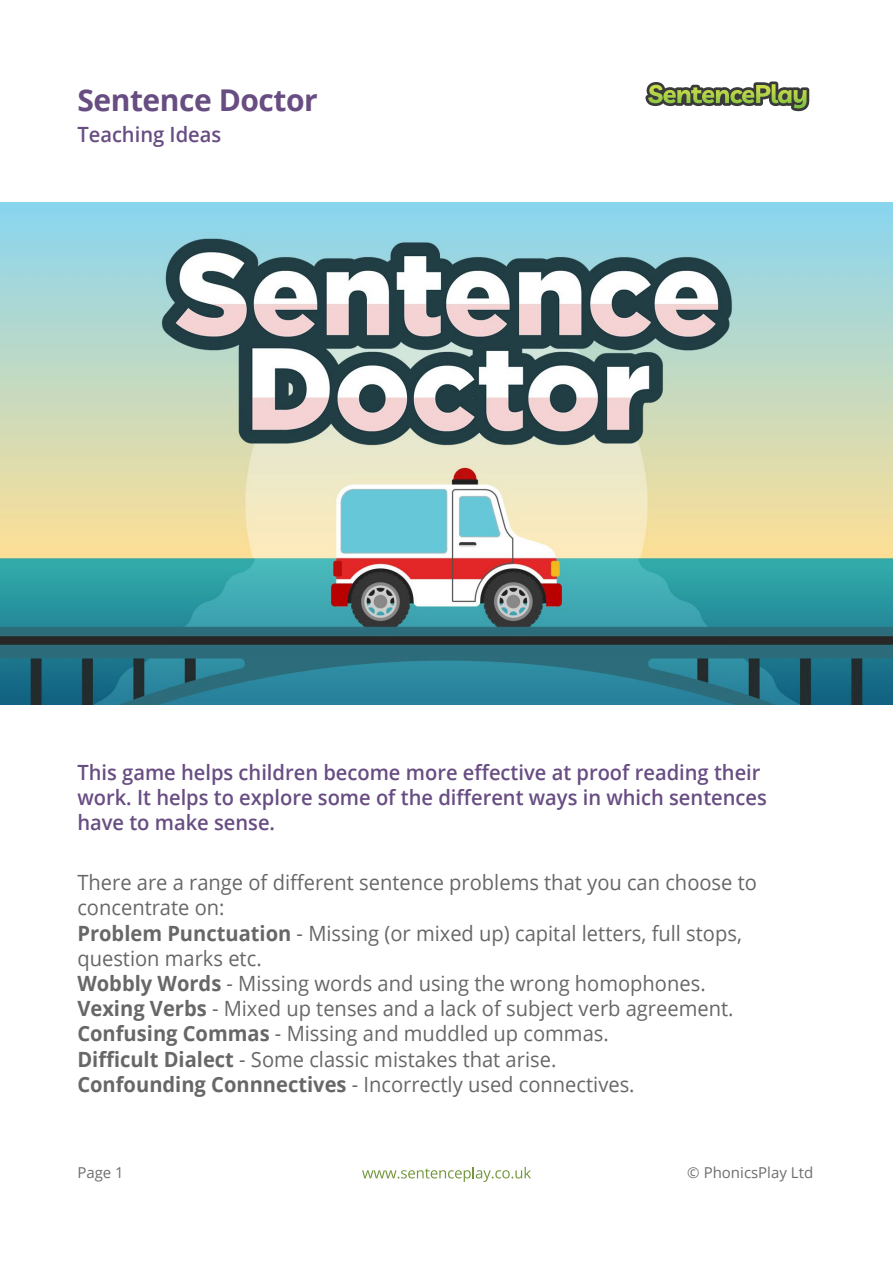
<style>
.page{position:relative;width:893px;height:1263px;background:#fff}
.page>*{position:absolute;margin:0;border:0;box-sizing:border-box;transform-origin:0 0}
.t1{font:700 30px "Open Sans";letter-spacing:-.015em;color:#684d83}
.t2{font:21px/25.2px "Open Sans";color:#666766;scale:.96 1}
.t3{font:600 21px/25.2px "Open Sans";color:#684d83;scale:.96 1}
.t4{font:15px "Open Sans";color:#6d6e6e}
.s1{font-weight:700}
</style>
<div class="page">
<img style="left:0;top:202px;width:893px;height:503px">
<svg style="left:645px;top:81px;width:164px;height:30px"></svg>
<svg style="left:362px;top:1167px;width:169px;height:15px"></svg>
<h1 class="t1" style="left:77px;top:79px;width:242px">Sentence Doctor</h1>
<p class="t3" style="left:77px;top:121px;width:151px">Teaching Ideas</p>
<p class="t3" style="left:77px;top:759px;width:720px">This game helps children become more effective at proof reading their work. It helps to explore some of the different ways in which sentences have to make sense.</p>
<p class="t2" style="left:77px;top:869px;width:709px">There are a range of different sentence problems that you can choose to concentrate on:<br><span class="s1">Problem Punctuation</span> - Missing (or mixed up) capital letters, full stops, question marks etc.<br><span class="s1">Wobbly Words</span> - Missing words and using the wrong homophones.<br><span class="s1">Vexing Verbs</span> - Mixed up tenses and a lack of subject verb agreement.<br><span class="s1">Confusing Commas</span> - Missing and muddled up commas.<br><span class="s1">Difficult Dialect</span> - Some classic mistakes that arise.<br><span class="s1">Confounding Connnectives</span> - Incorrectly used connectives.</p>
<p class="t4" style="left:77px;top:1163px;width:48px">Page 1</p>
<p class="t4" style="left:687px;top:1163px;width:127px">© PhonicsPlay Ltd</p>
</div>
